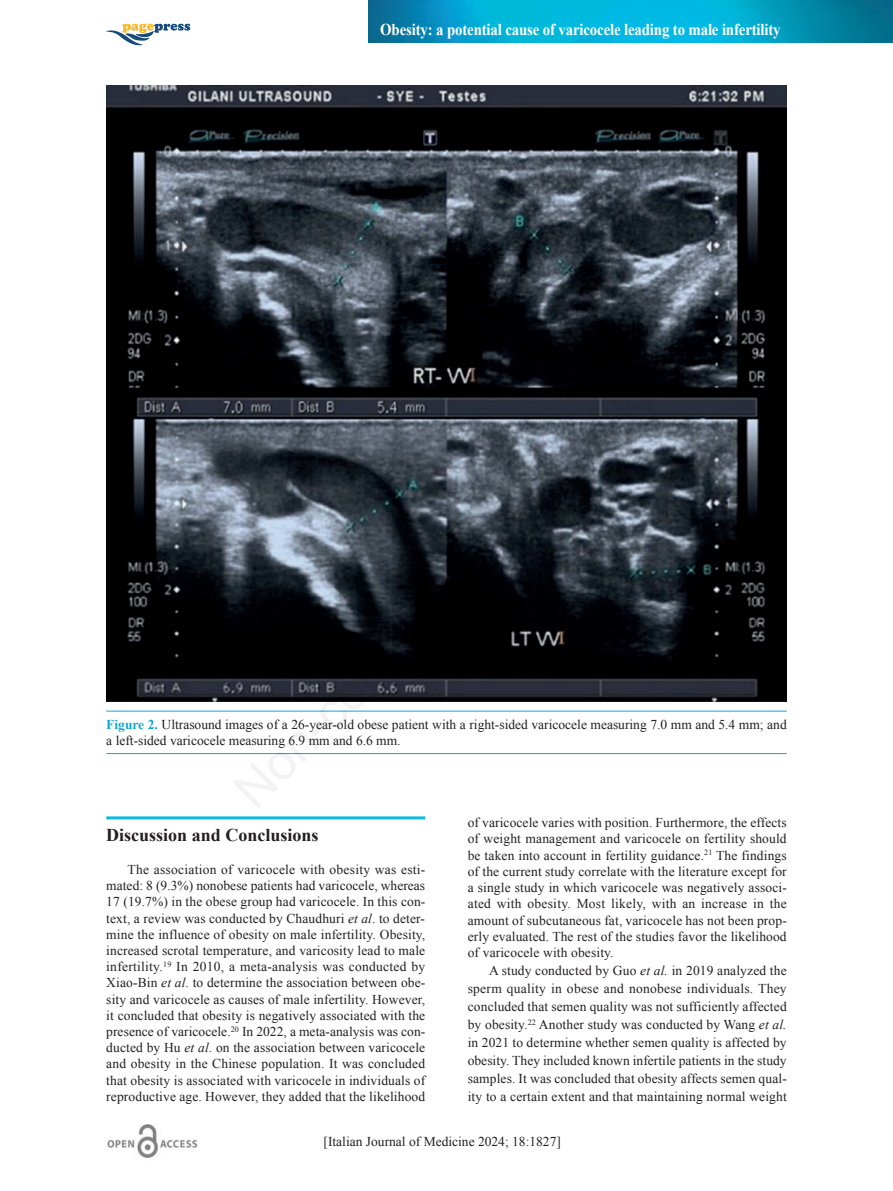
<style>
.page{position:relative;width:893px;height:1191px;background:#fff}
.page>*{position:absolute;margin:0;border:0;box-sizing:border-box;transform-origin:0 0}
.t1{font:700 18px "Times New Roman";color:#231f20}
.t2{font:700 16.5px "Times New Roman";letter-spacing:-.01em;color:#fff;scale:.9 1}
.t3{font:13.5px/16.2px "Times New Roman";letter-spacing:.005em;color:#231f20;text-align:justify}
.s1{font-weight:700;color:#0ca8d0}
.s2{font-style:italic}
</style>
<div class="page">
<img style="left:368px;top:0;width:525px;height:42px">
<hr style="left:106px;top:816px;width:319px;height:3px;background:#0db8e4">
<svg style="left:106px;top:23px;width:84px;height:22px"></svg>
<img style="left:107px;top:1124px;width:91px;height:34px">
<img style="left:106px;top:86px;width:681px;height:615px">
<hr style="left:106px;top:710px;width:681px;height:1px;background:#0ca8d0">
<hr style="left:106px;top:753px;width:681px;height:1px;background:#0ca8d0">
<p class="t2" style="left:380px;top:20px;width:446px">Obesity: a potential cause of varicocele leading to male infertility</p>
<p class="t3" style="left:106px;top:716px;width:682px"><span class="s1">Figure 2.</span> Ultrasound images of a 26-year-old obese patient with a right-sided varicocele measuring 7.0 mm and 5.4 mm; and a left-sided varicocele measuring 6.9 mm and 6.6 mm.</p>
<p class="t3" style="left:468px;top:814px;width:321px">of varicocele varies with position. Furthermore, the effects of weight management and varicocele on fertility should be taken into account in fertility guidance.<sup>21</sup> The findings of the current study correlate with the literature except for a single study in which varicocele was negatively associ&shy;ated with obesity. Most likely, with an increase in the amount of subcutaneous fat, varicocele has not been prop&shy;erly evaluated. The rest of the studies favor the likelihood of varicocele with obesity.</p>
<p class="t3" style="left:468px;top:961px;width:321px;line-height:18px;text-indent:21px">A study conducted by Guo <span class="s2">et al.</span> in 2019 analyzed the sperm quality in obese and nonobese individuals. They concluded that semen quality was not sufficiently affected by obesity.<sup>22</sup> Another study was conducted by Wang <span class="s2">et al. </span>in 2021 to determine whether semen quality is affected by obesity. They included known infertile patients in the study samples. It was concluded that obesity affects semen qual&shy;ity to a certain extent and that maintaining normal weight</p>
<p class="t3" style="left:324px;top:1133px;width:239px">[Italian Journal of Medicine 2024; 18:1827]</p>
<h1 class="t1" style="left:106px;top:824px;width:214px">Discussion and Conclusions</h1>
<p class="t3" style="left:106px;top:861px;width:321px;text-indent:21px">The association of varicocele with obesity was esti&shy;mated: 8 (9.3%) nonobese patients had varicocele, whereas 17 (19.7%) in the obese group had varicocele. In this con&shy;text, a review was conducted by Chaudhuri <span class="s2">et al</span>. to deter&shy;mine the influence of obesity on male infertility. Obesity, increased scrotal temperature, and varicosity lead to male infertility.<sup>19</sup> In 2010, a meta-analysis was conducted by Xiao-Bin <span class="s2">et al</span>. to determine the association between obe&shy;sity and varicocele as causes of male infertility. However, it concluded that obesity is negatively associated with the presence of varicocele.<sup>20</sup> In 2022, a meta-analysis was con&shy;ducted by Hu <span class="s2">et al</span>. on the association between varicocele and obesity in the Chinese population. It was concluded that obesity is associated with varicocele in individuals of reproductive age. However, they added that the likelihood</p>
</div>
